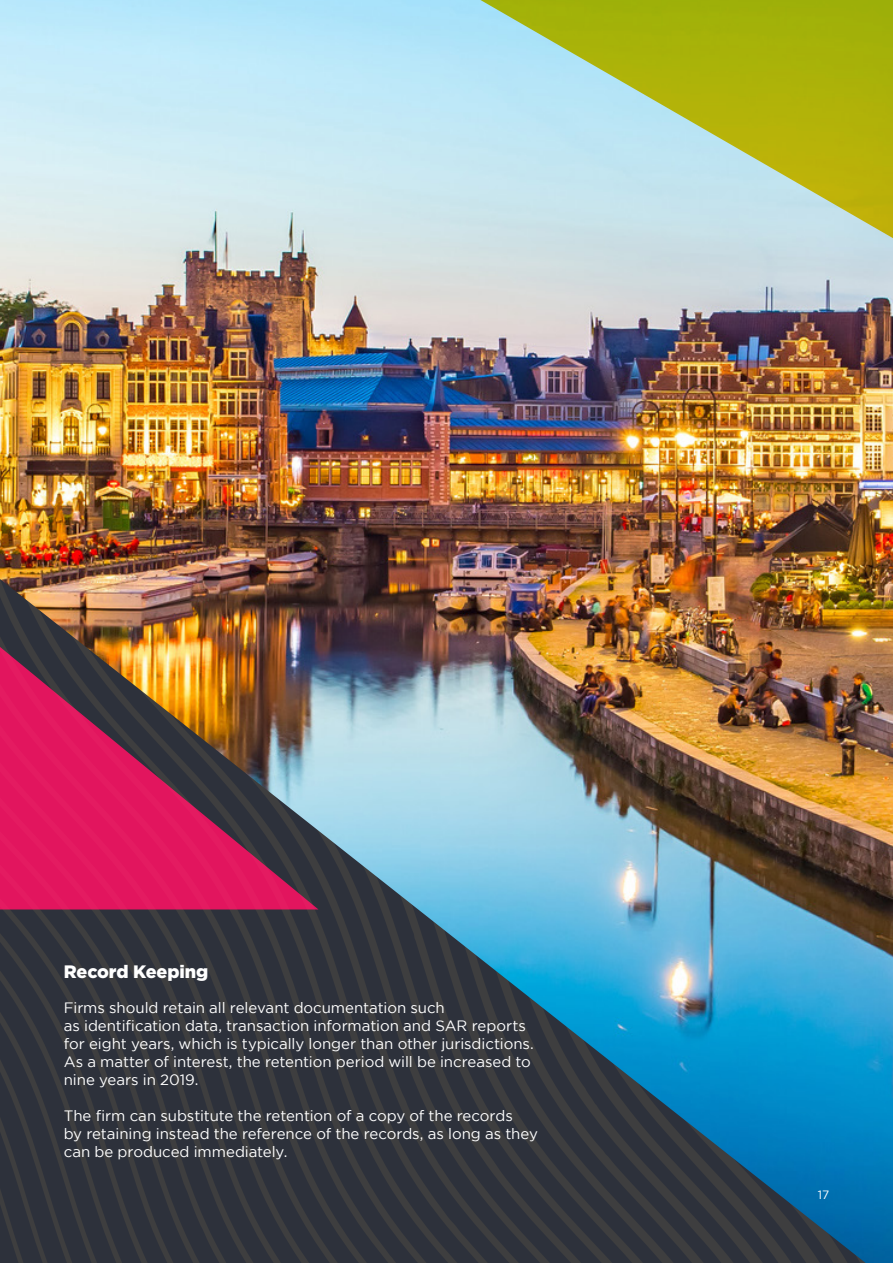
<style>
.page{position:relative;width:893px;height:1263px;background:#fff}
.page>*{position:absolute;margin:0;border:0;box-sizing:border-box;transform-origin:0 0}
.Sub_Heading_1_-_Whit{font:900 18px "Gotham";letter-spacing:-.005em;color:#fff}
.Body_-_White{font:15px/18px "Gotham";letter-spacing:-.005em;color:#fff}
.t1{font:12px "Gotham";color:#fff}
</style>
<div class="page">
<img style="left:0;top:0;width:893px;height:1263px">
<svg style="left:442px;top:0;width:451px;height:245px;background:#b6cd89"></svg>
<p class="Sub_Heading_1_-_Whit" style="left:64px;top:959px;width:146px">Record Keeping</p>
<p class="Body_-_White" style="left:64px;top:998px;width:472px">Firms should retain all relevant documentation such<br>as identification data, transaction information and SAR reports for eight years, which is typically longer than other jurisdictions.<br>As a matter of interest, the retention period will be increased to nine years in 2019.</p>
<p class="Body_-_White" style="left:64px;top:1106px;width:476px">The firm can substitute the retention of a copy of the records<br>by retaining instead the reference of the records, as long as they can be produced immediately.</p>
<p class="t1" style="left:818px;top:1188px;width:13px">17</p>
</div>
